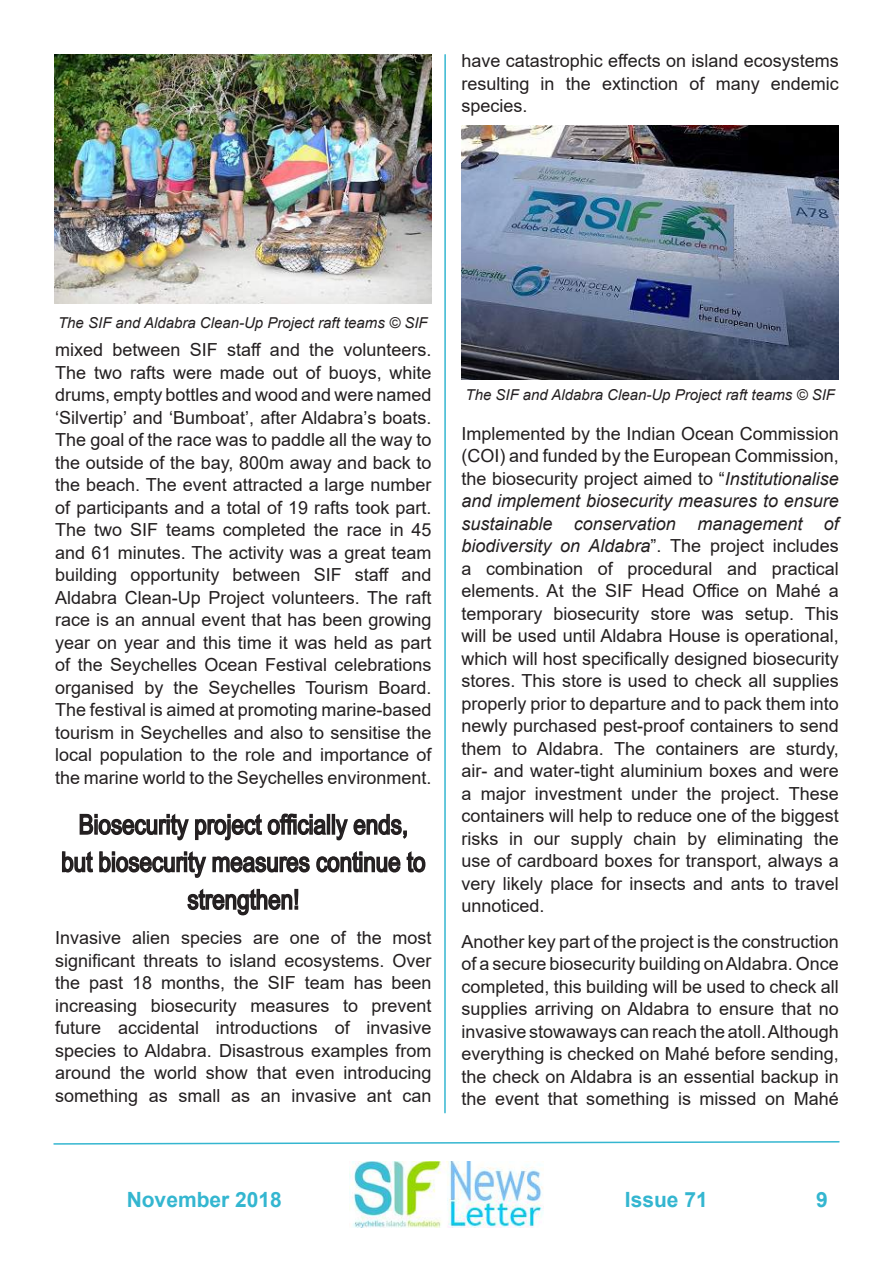
<style>
.page{position:relative;width:893px;height:1263px;background:#fff}
.page>*{position:absolute;margin:0;border:0;box-sizing:border-box;transform-origin:0 0}
.t1{font:27px/37.5px "Arial Narrow";color:#231f20;text-align:center}
.t2{font:700 21px "Arial";color:#34b6d0}
.t3{font:18px/22.5px "Arial";color:#231f20;text-align:justify}
.t4{font:italic 15px "Arial";color:#231f20}
.s1{font-style:italic}
</style>
<div class="page">
<svg style="left:53px;top:1141px;width:787px;height:4px"></svg>
<img style="left:349px;top:1162px;width:194px;height:65px">
<svg style="left:79px;top:813px;width:248px;height:28px"></svg>
<div style="left:327px;top:814px;width:3px;height:21px;border:2px solid #231f20"></div>
<div style="left:332px;top:814px;width:3px;height:21px;border:2px solid #231f20"></div>
<svg style="left:334px;top:813px;width:73px;height:28px"></svg>
<svg style="left:62px;top:851px;width:364px;height:27px"></svg>
<svg style="left:187px;top:888px;width:112px;height:28px"></svg>
<hr style="left:444px;top:55px;width:2px;height:1058px;background:#34b6d0">
<img style="left:54px;top:54px;width:378px;height:249px">
<img style="left:461px;top:125px;width:378px;height:254px">
<p class="t3" style="left:461px;top:49px;width:379px">have catastrophic effects on island ecosystems resulting in the extinction of many endemic species.</p>
<p class="t4" style="left:58px;top:313px;width:371px">The SIF and Aldabra Clean-Up Project raft teams © SIF</p>
<p class="t3" style="left:55px;top:338px;width:378px">mixed between SIF staff and the volunteers.<br>The two rafts were made out of buoys, white drums, empty bottles and wood and were named ‘Silvertip’ and ‘Bumboat’, after Aldabra’s boats.<br>The goal of the race was to paddle all the way to the outside of the bay, 800m away and back to the beach. The event attracted a large number of participants and a total of 19 rafts took part.<br>The two SIF teams completed the race in 45 and 61 minutes. The activity was a great team building opportunity between SIF staff and Aldabra Clean-Up Project volunteers. The raft race is an annual event that has been growing year on year and this time it was held as part of the Seychelles Ocean Festival celebrations organised by the Seychelles Tourism Board.<br>The festival is aimed at promoting marine-based tourism in Seychelles and also to sensitise the local population to the role and importance of the marine world to the Seychelles environment.</p>
<h1 class="t1" style="left:61px;top:805px;width:366px">Biosecurity project officially ends, but biosecurity measures continue to strengthen!</h1>
<p class="t3" style="left:55px;top:926px;width:378px">Invasive alien species are one of the most significant threats to island ecosystems. Over the past 18 months, the SIF team has been increasing biosecurity measures to prevent future accidental introductions of invasive species to Aldabra. Disastrous examples from around the world show that even introducing something as small as an invasive ant can</p>
<p class="t4" style="left:465px;top:385px;width:371px">The SIF and Aldabra Clean-Up Project raft teams © SIF</p>
<p class="t3" style="left:461px;top:422px;width:379px">Implemented by the Indian Ocean Commission (COI) and funded by the European Commission, the biosecurity project aimed to “<span class="s1">Institutionalise and implement biosecurity measures to ensure sustainable conservation management of biodiversity on Aldabra</span>”. The project includes a combination of procedural and practical elements. At the SIF Head Office on Mahé a temporary biosecurity store was setup. This will be used until Aldabra House is operational, which will host specifically designed biosecurity stores. This store is used to check all supplies properly prior to departure and to pack them into newly purchased pest-proof containers to send them to Aldabra. The containers are sturdy, air- and water-tight aluminium boxes and were a major investment under the project. These containers will help to reduce one of the biggest risks in our supply chain by eliminating the use of cardboard boxes for transport, always a very likely place for insects and ants to travel unnoticed.</p>
<p class="t3" style="left:461px;top:930px;width:379px">Another key part of the project is the construction of a secure biosecurity building on Aldabra. Once completed, this building will be used to check all supplies arriving on Aldabra to ensure that no invasive stowaways can reach the atoll. Although everything is checked on Mahé before sending, the check on Aldabra is an essential backup in the event that something is missed on Mahé</p>
<p class="t2" style="left:127px;top:1185px;width:157px">November 2018</p>
<p class="t2" style="left:625px;top:1185px;width:84px">Issue 71</p>
<p class="t2" style="left:816px;top:1184px;width:13px">9</p>
</div>
